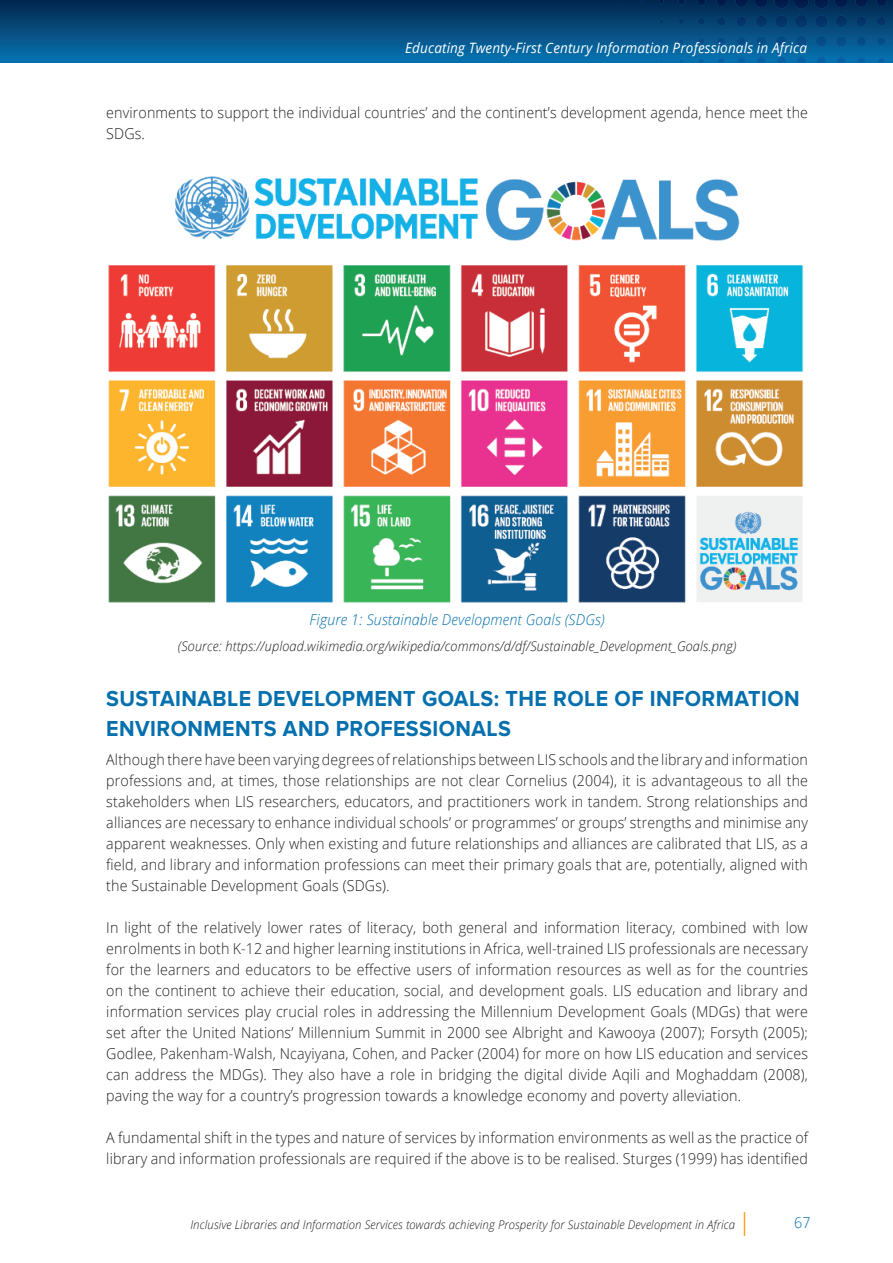
<style>
.page{position:relative;width:893px;height:1263px;background:#fff}
.page>*{position:absolute;margin:0;border:0;box-sizing:border-box;transform-origin:0 0}
.t1{font:700 22.5px/30px "Proxima Nova";letter-spacing:.02em;color:#0570ad;scale:.95 1}
.t2{font:300 15px/21px "Open Sans";letter-spacing:.01em;color:#231f20;scale:.95 1}
.t3{font:italic 300 15px "Open Sans";letter-spacing:.01em;color:#0570ad;scale:.95 1}
.t4{font:300 15px "Open Sans";color:#0570ad;scale:.95 1}
.t5{font:italic 14.25px "Open Sans";letter-spacing:.01em;color:#fff;scale:.95 1}
.t6{font:italic 300 13.5px "Open Sans";letter-spacing:.01em;color:#231f20;scale:.95 1}
.t7{font:italic 300 12px "Open Sans";letter-spacing:.01em;color:#231f20;scale:.95 1}
</style>
<div class="page">
<div style="left:0;top:0;width:893px;height:62px;background:linear-gradient(to bottom,#03264d,#0772b0)"></div>
<svg style="left:718px;top:58px;width:6px;height:4px"></svg>
<svg style="left:738px;top:58px;width:7px;height:4px"></svg>
<svg style="left:757px;top:57px;width:8px;height:5px"></svg>
<svg style="left:777px;top:57px;width:9px;height:5px"></svg>
<svg style="left:797px;top:57px;width:9px;height:5px"></svg>
<svg style="left:817px;top:57px;width:9px;height:5px"></svg>
<svg style="left:837px;top:57px;width:8px;height:5px"></svg>
<svg style="left:858px;top:58px;width:7px;height:4px"></svg>
<svg style="left:878px;top:58px;width:6px;height:4px"></svg>
<svg style="left:679px;top:39px;width:4px;height:5px"></svg>
<svg style="left:698px;top:38px;width:6px;height:6px"></svg>
<svg style="left:718px;top:38px;width:7px;height:7px"></svg>
<svg style="left:737px;top:37px;width:9px;height:9px"></svg>
<svg style="left:756px;top:37px;width:10px;height:9px"></svg>
<svg style="left:776px;top:36px;width:10px;height:11px"></svg>
<svg style="left:796px;top:36px;width:11px;height:11px"></svg>
<svg style="left:816px;top:36px;width:11px;height:11px"></svg>
<svg style="left:836px;top:36px;width:10px;height:10px"></svg>
<svg style="left:857px;top:37px;width:9px;height:9px"></svg>
<svg style="left:877px;top:38px;width:8px;height:7px"></svg>
<svg style="left:659px;top:20px;width:4px;height:3px"></svg>
<svg style="left:679px;top:19px;width:5px;height:5px"></svg>
<svg style="left:698px;top:18px;width:7px;height:7px"></svg>
<svg style="left:717px;top:17px;width:9px;height:9px"></svg>
<svg style="left:736px;top:16px;width:10px;height:11px"></svg>
<svg style="left:756px;top:16px;width:11px;height:11px"></svg>
<svg style="left:775px;top:15px;width:12px;height:13px"></svg>
<svg style="left:795px;top:15px;width:13px;height:13px"></svg>
<svg style="left:815px;top:15px;width:12px;height:13px"></svg>
<svg style="left:835px;top:16px;width:12px;height:11px"></svg>
<svg style="left:856px;top:16px;width:10px;height:11px"></svg>
<svg style="left:877px;top:17px;width:9px;height:9px"></svg>
<svg style="left:659px;top:0;width:4px;height:4px"></svg>
<svg style="left:678px;top:0;width:6px;height:5px"></svg>
<svg style="left:697px;top:0;width:8px;height:5px"></svg>
<svg style="left:716px;top:0;width:10px;height:6px"></svg>
<svg style="left:736px;top:0;width:11px;height:7px"></svg>
<svg style="left:755px;top:0;width:13px;height:8px"></svg>
<img style="left:774px;top:0;width:14px;height:8px">
<img style="left:794px;top:0;width:15px;height:9px">
<img style="left:814px;top:0;width:14px;height:9px">
<svg style="left:835px;top:0;width:13px;height:8px"></svg>
<svg style="left:855px;top:0;width:12px;height:7px"></svg>
<svg style="left:876px;top:0;width:10px;height:6px"></svg>
<svg style="left:744px;top:1212px;width:1px;height:24px"></svg>
<img style="left:108px;top:176px;width:696px;height:427px">
<p class="t5" style="left:405px;top:38px;width:424px">Educating Twenty-First Century Information Professionals in Africa</p>
<p class="t2" style="left:106px;top:101px;width:740px">environments to support the individual countries’ and the continent’s development agenda, hence meet the<br>SDGs.</p>
<p class="t3" style="left:310px;top:610px;width:312px">Figure 1: Sustainable Development Goals (SDGs)</p>
<p class="t6" style="left:178px;top:636px;width:589px">(Source: https://upload.wikimedia.org/wikipedia/commons/d/df/Sustainable_Development_Goals.png)</p>
<h1 class="t1" style="left:106px;top:684px;width:731px">SUSTAINABLE DEVELOPMENT GOALS: THE ROLE OF INFORMATION<br>ENVIRONMENTS AND PROFESSIONALS</h1>
<p class="t2" style="left:106px;top:749px;width:740px;text-align:justify">Although there have been varying degrees of relationships between LIS schools and the library and information professions and, at times, those relationships are not clear Cornelius (2004), it is advantageous to all the stakeholders when LIS researchers, educators, and practitioners work in tandem. Strong relationships and alliances are necessary to enhance individual schools’ or programmes’ or groups’ strengths and minimise any apparent weaknesses. Only when existing and future relationships and alliances are calibrated that LIS, as a field, and library and information professions can meet their primary goals that are, potentially, aligned with the Sustainable Development Goals (SDGs).</p>
<p class="t2" style="left:106px;top:917px;width:740px;text-align:justify">In light of the relatively lower rates of literacy, both general and information literacy, combined with low enrolments in both K-12 and higher learning institutions in Africa, well-trained LIS professionals are necessary for the learners and educators to be effective users of information resources as well as for the countries on the continent to achieve their education, social, and development goals. LIS education and library and information services play crucial roles in addressing the Millennium Development Goals (MDGs) that were set after the United Nations’ Millennium Summit in 2000 see Albright and Kawooya (2007); Forsyth (2005); Godlee, Pakenham-Walsh, Ncayiyana, Cohen, and Packer (2004) for more on how LIS education and services can address the MDGs). They also have a role in bridging the digital divide Aqili and Moghaddam (2008), paving the way for a country’s progression towards a knowledge economy and poverty alleviation.</p>
<p class="t2" style="left:106px;top:1127px;width:740px">A fundamental shift in the types and nature of services by information environments as well as the practice of library and information professionals are required if the above is to be realised. Sturges (1999) has identified</p>
<p class="t7" style="left:190px;top:1216px;width:575px">Inclusive Libraries and Information Services towards achieving Prosperity for Sustainable Development in Africa</p>
<p class="t4" style="left:794px;top:1212px;width:19px">67</p>
</div>
